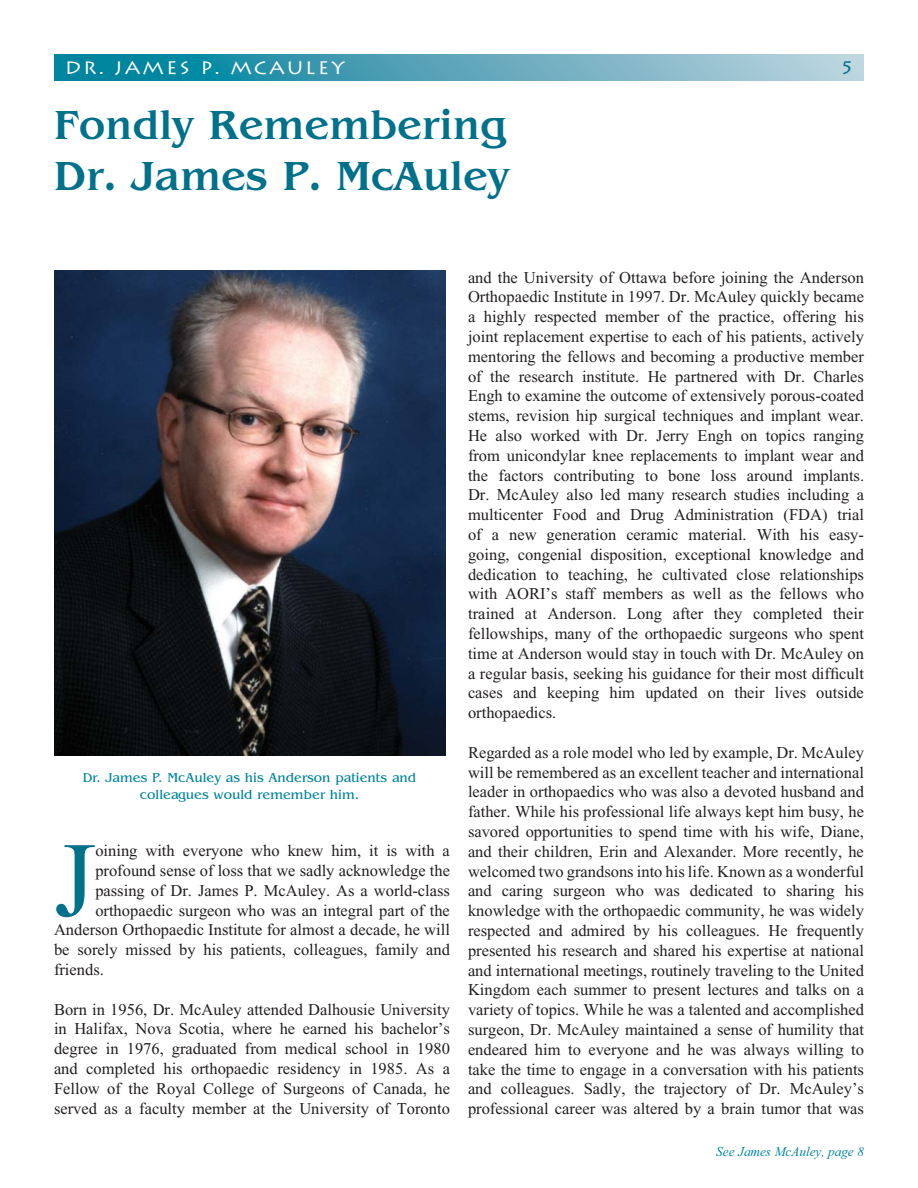
<style>
.page{position:relative;width:918px;height:1188px;background:#fff}
.page>*{position:absolute;margin:0;border:0;box-sizing:border-box;transform-origin:0 0}
.t1{font:106.2px "Times New Roman";color:#00718b}
.t2{font:500 42px/50.4px "Benguiat";letter-spacing:-.005em;color:#00718b}
.t3{font:18px "Lithos";letter-spacing:.1em;color:#fff;scale:1.1 1}
.t4{font:18px "Lithos";color:#00718b;scale:1.1 1}
.t5{font:16.5px/19.8px "Times New Roman";color:#231f20;text-align:justify}
.t6{font:13.5px/16.2px "Benguiat";color:#00849d;text-align:center}
.t7{font:italic 13.5px "Times New Roman";color:#00849d}
</style>
<div class="page">
<svg style="left:54px;top:54px;width:810px;height:27px;background:#58a7ba"></svg>
<img style="left:54px;top:270px;width:391px;height:486px">
<p class="t3" style="left:65px;top:58px;width:256px">DR. JAMES P. MCAULEY</p>
<p class="t4" style="left:842px;top:58px;width:10px">5</p>
<h2 class="t2" style="left:54px;top:104px;width:457px">Fondly Remembering<br>Dr. James P. McAuley</h2>
<p class="t6" style="left:83px;top:771px;width:335px">Dr. James P. McAuley as his Anderson patients and colleagues would remember him.</p>
<h1 class="t1" style="left:54px;top:842px;width:43px">J</h1>
<p class="t5" style="left:95px;top:842px;width:356px">oining with everyone who knew him, it is with a</p>
<p class="t5" style="left:95px;top:862px;width:356px">profound sense of loss that we sadly acknowledge the</p>
<p class="t5" style="left:95px;top:882px;width:356px">passing of Dr. James P. McAuley. As a world-class</p>
<p class="t5" style="left:95px;top:902px;width:356px">orthopaedic surgeon who was an integral part of the</p>
<p class="t5" style="left:54px;top:922px;width:398px">Anderson Orthopaedic Institute for almost a decade, he will</p>
<p class="t5" style="left:54px;top:941px;width:397px">be sorely missed by his patients, colleagues, family and</p>
<p class="t5" style="left:54px;top:961px;width:51px">friends.</p>
<p class="t5" style="left:54px;top:1001px;width:398px">Born in 1956, Dr. McAuley attended Dalhousie University in Halifax, Nova Scotia, where he earned his bachelor’s degree in 1976, graduated from medical school in 1980 and completed his orthopaedic residency in 1985. As a Fellow of the Royal College of Surgeons of Canada, he served as a faculty member at the University of Toronto</p>
<p class="t5" style="left:468px;top:269px;width:398px">and the University of Ottawa before joining the Anderson Orthopaedic Institute in 1997. Dr. McAuley quickly became a highly respected member of the practice, offering his joint replacement expertise to each of his patients, actively mentoring the fellows and becoming a productive member of the research institute. He partnered with Dr. Charles Engh to examine the outcome of extensively porous-coated stems, revision hip surgical techniques and implant wear.<br>He also worked with Dr. Jerry Engh on topics ranging from unicondylar knee replacements to implant wear and the factors contributing to bone loss around implants.<br>Dr. McAuley also led many research studies including a multicenter Food and Drug Administration (FDA) trial of a new generation ceramic material. With his easy&shy;going, congenial disposition, exceptional knowledge and dedication to teaching, he cultivated close relationships with AORI’s staff members as well as the fellows who trained at Anderson. Long after they completed their fellowships, many of the orthopaedic surgeons who spent time at Anderson would stay in touch with Dr. McAuley on a regular basis, seeking his guidance for their most difficult cases and keeping him updated on their lives outside orthopaedics.</p>
<p class="t5" style="left:468px;top:744px;width:398px">Regarded as a role model who led by example, Dr. McAuley will be remembered as an excellent teacher and international leader in orthopaedics who was also a devoted husband and father. While his professional life always kept him busy, he savored opportunities to spend time with his wife, Diane, and their children, Erin and Alexander. More recently, he welcomed two grandsons into his life. Known as a wonderful and caring surgeon who was dedicated to sharing his knowledge with the orthopaedic community, he was widely respected and admired by his colleagues. He frequently presented his research and shared his expertise at national and international meetings, routinely traveling to the United Kingdom each summer to present lectures and talks on a variety of topics. While he was a talented and accomplished surgeon, Dr. McAuley maintained a sense of humility that endeared him to everyone and he was always willing to take the time to engage in a conversation with his patients and colleagues. Sadly, the trajectory of Dr. McAuley’s professional career was altered by a brain tumor that was</p>
<p class="t7" style="left:716px;top:1146px;width:149px">See James McAuley, page 8</p>
</div>
